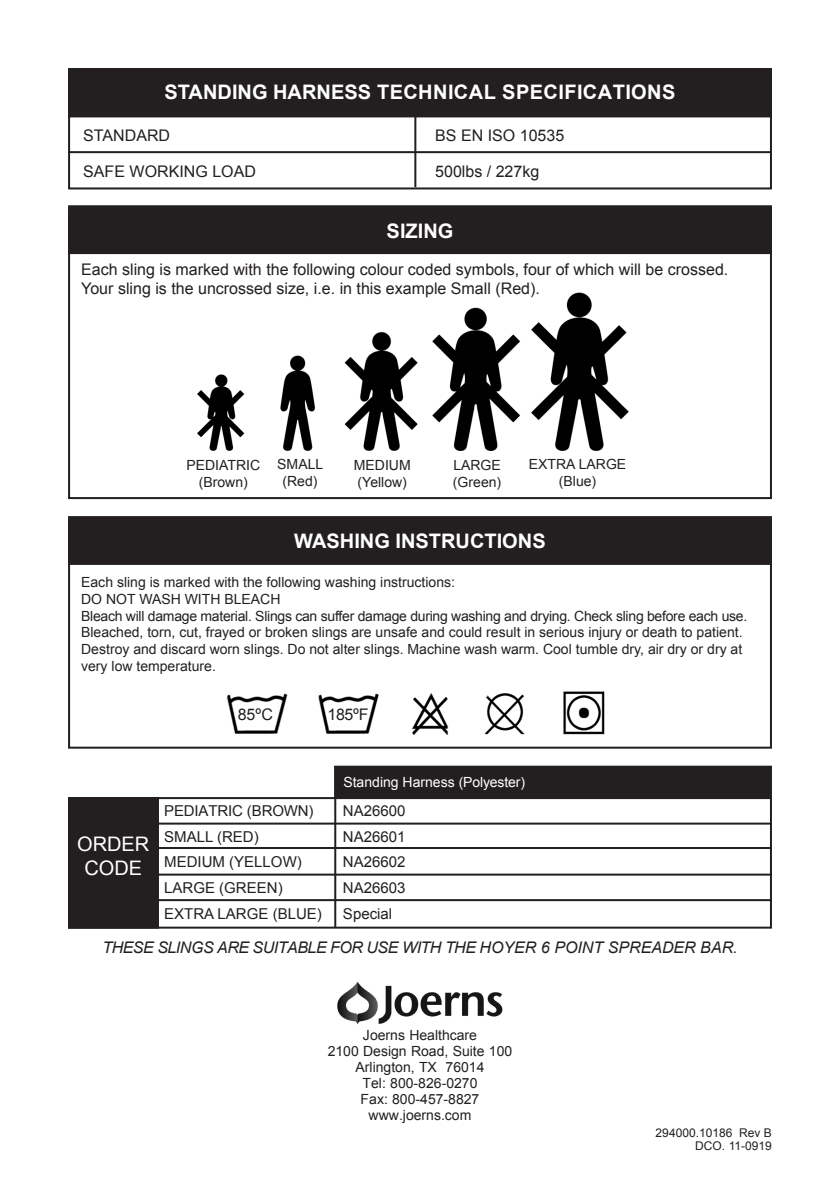
<style>
.page{position:relative;width:840px;height:1191px;background:#fff}
.page>*{position:absolute;margin:0;border:0;box-sizing:border-box;transform-origin:0 0}
.t1{font:700 20px "Arial";letter-spacing:.02em;color:#fff}
.t2{font:700 20px "Arial";color:#fff}
.t3{font:20px "Arial";color:#fff}
.t4{font:16px/18.8px "Arial";color:#231f20}
.t5{font:italic 16px "Arial";letter-spacing:-.03em;color:#231f20}
.t6{font:15px "Arial";color:#231f20}
.Chart{font:14px/16.8px "Arial";color:#231f20}
.Chart-2{font:14px "Arial";letter-spacing:-.02em;color:#231f20}
.t7{font:14px "Arial";color:#fff}
.t8{font:12px/13px "Arial";color:#231f20;text-align:right}
</style>
<div class="page">
<img style="left:227px;top:691px;width:378px;height:44px">
<div style="left:68px;top:68px;width:703px;height:121px;border:2px solid #231f20"></div>
<div style="left:69px;top:70px;width:701px;height:46px;background:#231f20"></div>
<div style="left:68px;top:69px;width:703px;height:48px;border:2px solid #231f20"></div>
<hr style="left:414px;top:115px;width:2px;height:72px;background:#231f20">
<div style="left:69px;top:517px;width:701px;height:47px;background:#231f20"></div>
<div style="left:68px;top:516px;width:703px;height:49px;border:2px solid #231f20"></div>
<div style="left:68px;top:519px;width:703px;height:229px;border:2px solid #231f20"></div>
<hr style="left:68px;top:151px;width:703px;height:2px;background:#231f20">
<div style="left:68px;top:797px;width:703px;height:131px;border:2px solid #231f20"></div>
<hr style="left:68px;top:822px;width:703px;height:2px;background:#231f20">
<hr style="left:68px;top:847px;width:703px;height:2px;background:#231f20">
<hr style="left:68px;top:873px;width:703px;height:2px;background:#231f20">
<hr style="left:68px;top:899px;width:703px;height:2px;background:#231f20">
<div style="left:69px;top:798px;width:89px;height:129px;background:#231f20"></div>
<div style="left:68px;top:797px;width:91px;height:131px;border:2px solid #231f20"></div>
<hr style="left:334px;top:797px;width:2px;height:130px;background:#231f20">
<div style="left:335px;top:766px;width:435px;height:31px;background:#231f20"></div>
<div style="left:334px;top:765px;width:437px;height:33px;border:2px solid #231f20"></div>
<img style="left:197px;top:292px;width:431px;height:159px">
<div style="left:69px;top:206px;width:701px;height:47px;background:#231f20"></div>
<div style="left:68px;top:205px;width:703px;height:49px;border:2px solid #231f20"></div>
<div style="left:68px;top:209px;width:703px;height:290px;border:2px solid #231f20"></div>
<img style="left:337px;top:981px;width:166px;height:43px">
<p class="t1" style="left:164px;top:79px;width:512px">STANDING HARNESS TECHNICAL SPECIFICATIONS</p>
<p class="t4" style="left:83px;top:126px;width:88px">STANDARD</p>
<p class="t4" style="left:435px;top:126px;width:130px">BS EN ISO 10535</p>
<p class="t4" style="left:83px;top:162px;width:174px">SAFE WORKING LOAD</p>
<p class="t4" style="left:435px;top:162px;width:106px">500lbs / 227kg</p>
<p class="t2" style="left:386px;top:217px;width:68px">SIZING</p>
<p class="t4" style="left:81px;top:260px;width:648px">Each sling is marked with the following colour coded symbols, four of which will be crossed.<br>Your sling is the uncrossed size, i.e. in this example Small (Red).</p>
<p class="Chart" style="left:186px;top:457px;width:75px">PEDIATRIC</p>
<p class="Chart" style="left:199px;top:473px;width:50px">(Brown)</p>
<p class="Chart" style="left:277px;top:455px;width:47px">SMALL</p>
<p class="Chart" style="left:282px;top:472px;width:37px">(Red)</p>
<p class="Chart" style="left:354px;top:457px;width:58px">MEDIUM</p>
<p class="Chart" style="left:357px;top:473px;width:51px">(Yellow)</p>
<p class="Chart" style="left:453px;top:457px;width:49px">LARGE</p>
<p class="Chart" style="left:452px;top:473px;width:50px">(Green)</p>
<p class="Chart" style="left:528px;top:455px;width:99px">EXTRA LARGE</p>
<p class="Chart" style="left:558px;top:472px;width:39px">(Blue)</p>
<p class="t2" style="left:294px;top:528px;width:253px">WASHING INSTRUCTIONS</p>
<p class="Chart" style="left:81px;top:574px;width:375px">Each sling is marked with the following washing instructions:</p>
<p class="Chart" style="left:81px;top:590px;width:201px">DO NOT WASH WITH BLEACH</p>
<p class="Chart-2" style="left:81px;top:606px;width:667px">Bleach will damage material. Slings can suffer damage during washing and drying. Check sling before each use.</p>
<p class="Chart" style="left:81px;top:624px;width:662px">Bleached, torn, cut, frayed or broken slings are unsafe and could result in serious injury or death to patient.</p>
<p class="Chart" style="left:81px;top:641px;width:662px">Destroy and discard worn slings. Do not alter slings. Machine wash warm. Cool tumble dry, air dry or dry at very low temperature.</p>
<p class="t4" style="left:237px;top:705px;width:37px">85ºC</p>
<p class="t4" style="left:327px;top:705px;width:43px">185ºF</p>
<p class="t3" style="left:77px;top:831px;width:74px">ORDER</p>
<p class="t3" style="left:84px;top:855px;width:59px">CODE</p>
<p class="t7" style="left:343px;top:773px;width:183px">Standing Harness (Polyester)</p>
<p class="t6" style="left:164px;top:801px;width:151px">PEDIATRIC (BROWN)</p>
<p class="t6" style="left:343px;top:801px;width:64px">NA26600</p>
<p class="t6" style="left:164px;top:826px;width:96px">SMALL (RED)</p>
<p class="t6" style="left:343px;top:826px;width:64px">NA26601</p>
<p class="t6" style="left:164px;top:852px;width:139px">MEDIUM (YELLOW)</p>
<p class="t6" style="left:343px;top:852px;width:64px">NA26602</p>
<p class="t6" style="left:164px;top:877px;width:120px">LARGE (GREEN)</p>
<p class="t6" style="left:343px;top:877px;width:64px">NA26603</p>
<p class="t6" style="left:164px;top:903px;width:159px">EXTRA LARGE (BLUE)</p>
<p class="t6" style="left:343px;top:903px;width:51px">Special</p>
<p class="t5" style="left:102px;top:936px;width:636px">THESE SLINGS ARE SUITABLE FOR USE WITH THE HOYER 6 POINT SPREADER BAR.</p>
<p class="Chart" style="left:327px;top:1027px;width:186px;line-height:16px;text-align:center">Joerns Healthcare<br>2100 Design Road, Suite 100</p>
<p class="Chart" style="left:355px;top:1058px;width:130px">Arlington, TX 76014</p>
<p class="Chart" style="left:362px;top:1074px;width:116px">Tel: 800-826-0270</p>
<p class="Chart" style="left:360px;top:1090px;width:120px">Fax: 800-457-8827</p>
<p class="Chart" style="left:368px;top:1106px;width:104px">www.joerns.com</p>
<p class="t8" style="left:655px;top:1126px;width:118px">294000.10186 Rev B<br>DCO. 11-0919</p>
</div>
